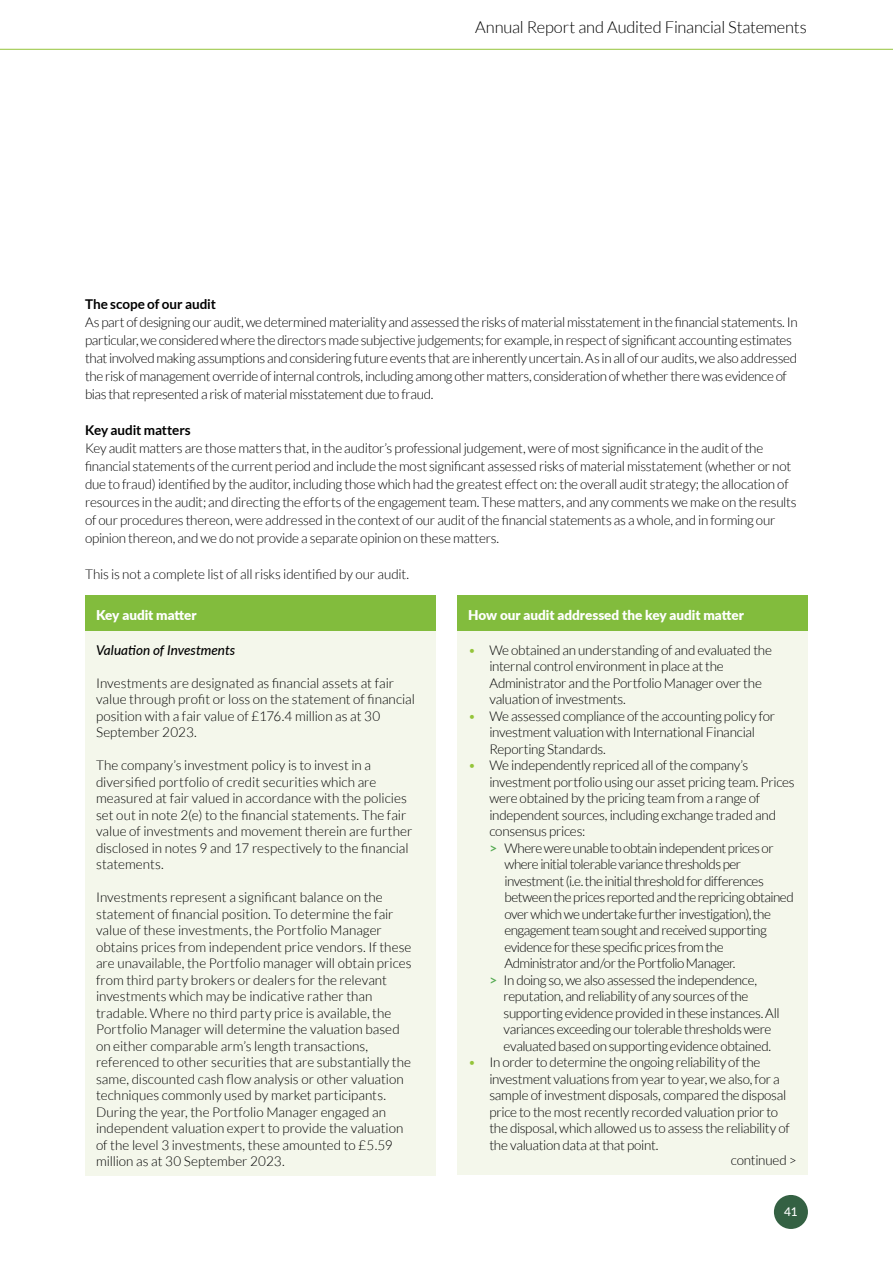
<style>
.page{position:relative;width:893px;height:1263px;background:#fff}
.page>*{position:absolute;margin:0;border:0;box-sizing:border-box;transform-origin:0 0}
.t1{font:300 16.5px "Lato";letter-spacing:-.015em;color:#000}
.FrontCoverDocumentTitle{font:300 13.5px/16.5px "Lato";letter-spacing:-.02em;color:#000}
.FrontCoverDocumentTitle-2{font:300 13.5px/16.5px "Lato";color:#000}
.FrontCoverDocumentTitle-3{font:300 13.5px/16.5px "Lato";letter-spacing:-.04em;color:#000}
.FrontCoverDocumentTitle-4{font:900 13.5px "Lato";color:#fff}
.FrontCoverDocumentTitle-5{font:700 13.5px "Lato";letter-spacing:-.005em;color:#000}
.FrontCoverDocumentTitle-6{font:italic 500 13.5px "Lato";color:#000}
.t2{font:500 12px "Lato";color:#fff}
.s1{color:#94c43a}
.s2{font-weight:600;color:#54aa51}
</style>
<div class="page">
<hr style="left:0;top:49px;width:893px;height:1px;background:#94c43a">
<div style="left:774px;top:1195px;width:34px;height:34px;background:#346143;border-radius:50%"></div>
<div style="left:85px;top:595px;width:351px;height:39px;background:#82bc3d"></div>
<div style="left:457px;top:595px;width:351px;height:39px;background:#82bc3d"></div>
<div style="left:85px;top:631px;width:351px;height:545px;background:#f4f7eb"></div>
<div style="left:457px;top:631px;width:351px;height:544px;background:#f4f7eb"></div>
<p class="t1" style="left:475px;top:18px;width:333px">Annual Report and Audited Financial Statements</p>
<p class="FrontCoverDocumentTitle-5" style="left:85px;top:296px;width:132px">The scope of our audit</p>
<p class="FrontCoverDocumentTitle" style="left:85px;top:313px;width:714px;line-height:18px">As part of designing our audit, we determined materiality and assessed the risks of material misstatement in the financial statements. In particular, we considered where the directors made subjective judgements; for example, in respect of significant accounting estimates that involved making assumptions and considering future events that are inherently uncertain. As in all of our audits, we also addressed the risk of management override of internal controls, including among other matters, consideration of whether there was evidence of bias that represented a risk of material misstatement due to fraud.</p>
<p class="FrontCoverDocumentTitle-5" style="left:85px;top:422px;width:107px">Key audit matters</p>
<p class="FrontCoverDocumentTitle" style="left:85px;top:439px;width:713px;line-height:18px">Key audit matters are those matters that, in the auditor’s professional judgement, were of most significance in the audit of the financial statements of the current period and include the most significant assessed risks of material misstatement (whether or not due to fraud) identified by the auditor, including those which had the greatest effect on: the overall audit strategy; the allocation of resources in the audit; and directing the efforts of the engagement team. These matters, and any comments we make on the results of our procedures thereon, were addressed in the context of our audit of the financial statements as a whole, and in forming our opinion thereon, and we do not provide a separate opinion on these matters.</p>
<p class="FrontCoverDocumentTitle" style="left:85px;top:565px;width:326px">This is not a complete list of all risks identified by our audit.</p>
<p class="FrontCoverDocumentTitle-4" style="left:96px;top:605px;width:102px">Key audit matter</p>
<p class="FrontCoverDocumentTitle-6" style="left:96px;top:640px;width:141px">Valuation of Investments</p>
<p class="FrontCoverDocumentTitle-2" style="left:96px;top:674px;width:320px">Investments are designated as financial assets at fair value through profit or loss on the statement of financial position with a fair value of £176.4 million as at 30<br>September 2023.</p>
<p class="FrontCoverDocumentTitle-2" style="left:96px;top:757px;width:318px">The company’s investment policy is to invest in a diversified portfolio of credit securities which are measured at fair valued in accordance with the policies set out in note 2(e) to the financial statements. The fair value of investments and movement therein are further disclosed in notes 9 and 17 respectively to the financial statements.</p>
<p class="FrontCoverDocumentTitle-2" style="left:96px;top:889px;width:317px">Investments represent a significant balance on the statement of financial position. To determine the fair value of these investments, the Portfolio Manager obtains prices from independent price vendors. If these are unavailable, the Portfolio manager will obtain prices from third party brokers or dealers for the relevant investments which may be indicative rather than tradable. Where no third party price is available, the Portfolio Manager will determine the valuation based on either comparable arm’s length transactions, referenced to other securities that are substantially the same, discounted cash flow analysis or other valuation techniques commonly used by market participants.<br>During the year, the Portfolio Manager engaged an independent valuation expert to provide the valuation of the level 3 investments, these amounted to £5.59 million as at 30 September 2023.</p>
<p class="FrontCoverDocumentTitle-4" style="left:468px;top:605px;width:277px">How our audit addressed the key audit matter</p>
<p class="FrontCoverDocumentTitle" style="left:489px;top:641px;width:284px;text-indent:-21px"><span class="s1">•</span> We obtained an understanding of and evaluated the internal control environment in place at the Administrator and the Portfolio Manager over the valuation of investments.</p>
<p class="FrontCoverDocumentTitle" style="left:489px;top:707px;width:287px;text-indent:-21px"><span class="s1">•</span> We assessed compliance of the accounting policy for investment valuation with International Financial<br>Reporting Standards.</p>
<p class="FrontCoverDocumentTitle" style="left:489px;top:757px;width:307px;text-indent:-21px"><span class="s1">•</span> We independently repriced all of the company’s investment portfolio using our asset pricing team. Prices were obtained by the pricing team from a range of independent sources, including exchange traded and consensus prices:</p>
<p class="FrontCoverDocumentTitle-3" style="left:504px;top:839px;width:291px;text-indent:-15px"><span class="s2">&gt;</span> Where were unable to obtain independent prices or where initial tolerable variance thresholds per investment (i.e. the initial threshold for differences between the prices reported and the repricing obtained over which we undertake further investigation), the engagement team sought and received supporting evidence for these specific prices from the Administrator and/or the Portfolio Manager.</p>
<p class="FrontCoverDocumentTitle" style="left:504px;top:971px;width:277px;text-indent:-14px"><span class="s2">&gt;</span> In doing so, we also assessed the independence, reputation, and reliability of any sources of the supporting evidence provided in these instances. All variances exceeding our tolerable thresholds were evaluated based on supporting evidence obtained.</p>
<p class="FrontCoverDocumentTitle" style="left:489px;top:1054px;width:302px;text-indent:-21px"><span class="s1">•</span> In order to determine the ongoing reliability of the investment valuations from year to year, we also, for a sample of investment disposals, compared the disposal price to the most recently recorded valuation prior to the disposal, which allowed us to assess the reliability of the valuation data at that point.</p>
<p class="FrontCoverDocumentTitle" style="left:731px;top:1152px;width:67px">continued &gt;</p>
<p class="t2" style="left:784px;top:1203px;width:15px">41</p>
</div>
